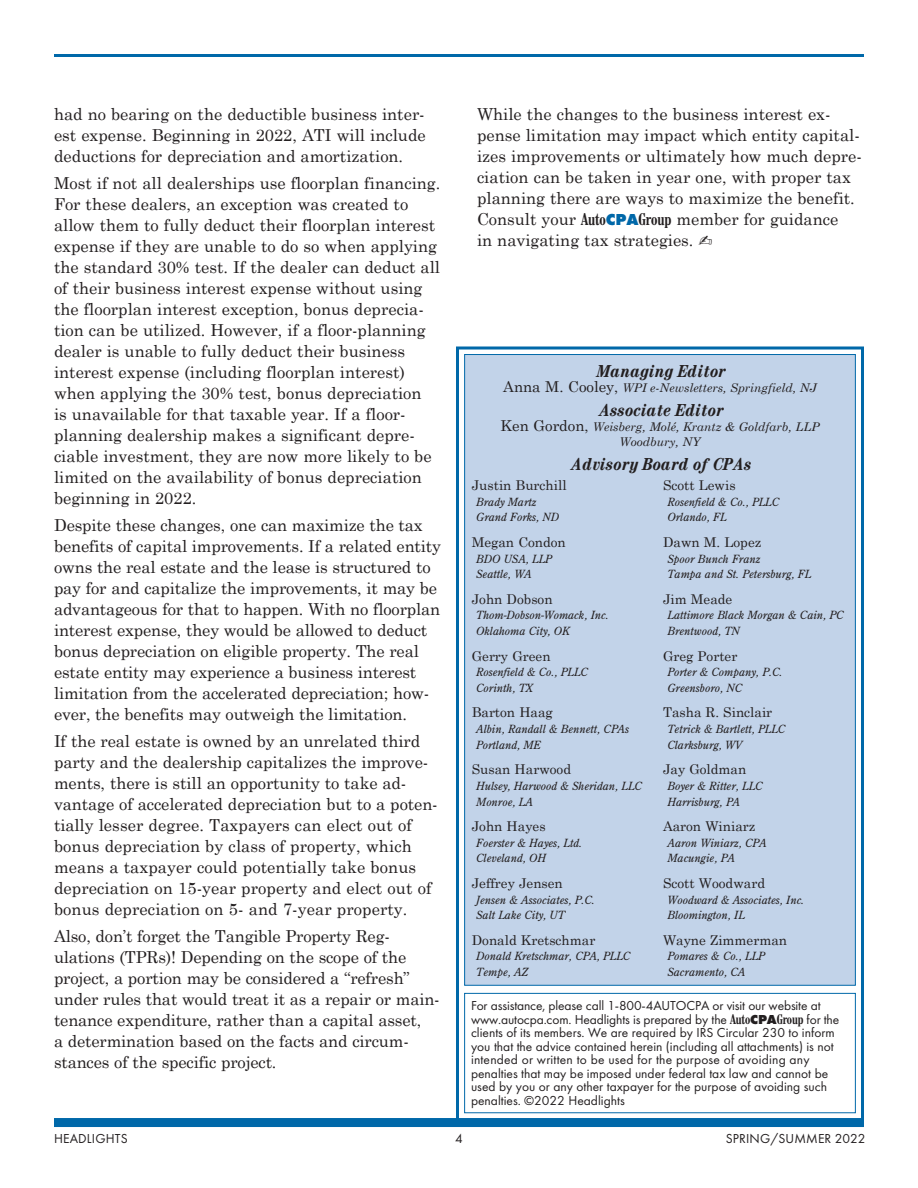
<style>
.page{position:relative;width:918px;height:1188px;background:#fff}
.page>*{position:absolute;margin:0;border:0;box-sizing:border-box;transform-origin:0 0}
.Body_Text{font:16.5px/21px "Century Schoolbook";color:#231f20}
.t1{font:italic 700 15px "Century Cond";color:#231f20}
.Body_Text-2{font:13.5px/13.5px "Futura PT";color:#231f20}
.Editorial_Name{font:13.5px "Century Schoolbook";color:#231f20}
.Season{font:13.5px "Futura PT";letter-spacing:.01em;color:#231f20}
.t2{font:italic 12px/15px "Century Schoolbook";color:#231f20;text-align:center}
.Editorial_Company{font:italic 11.25px/15.8px "Century Old Style Std";color:#231f20}
.s1{font-family:"Century Schoolbook BT";font-weight:700;font-stretch:condensed}
.s2{font-family:"Futura PT";font-weight:800;color:#0068a9}
.s3{font-style:normal;font-size:15px}
.s4{font-weight:800}
</style>
<div class="page">
<hr style="left:54px;top:54px;width:810px;height:3px;background:#0068a9">
<div style="left:54px;top:1118px;width:810px;height:9px;background:#0068a9"></div>
<div style="left:456px;top:346px;width:408px;height:779px;border:3px solid #0068a9"></div>
<div style="left:464px;top:354px;width:392px;height:632px;background:#c2d3e9;border:1px solid #0068a9"></div>
<div style="left:464px;top:993px;width:392px;height:120px;border:1px solid #0068a9"></div>
<p class="Body_Text" style="left:54px;top:103px;width:373px;text-align:justify">had no bearing on the deductible business inter&shy;est expense. Beginning in 2022, ATI will include deductions for depreciation and amortization.</p>
<p class="Body_Text" style="left:54px;top:172px;width:388px">Most if not all dealerships use floorplan financing.<br>For these dealers, an exception was created to allow them to fully deduct their floorplan interest expense if they are unable to do so when applying the standard 30% test. If the dealer can deduct all of their business interest expense without using the floorplan interest exception, bonus deprecia&shy;tion can be utilized. However, if a floor-planning dealer is unable to fully deduct their business interest expense (including floorplan interest) when applying the 30% test, bonus depreciation<br>is unavailable for that taxable year. If a floor&shy;planning dealership makes a significant depre&shy;ciable investment, they are now more likely to be limited on the availability of bonus depreciation beginning in 2022.</p>
<p class="Body_Text" style="left:54px;top:514px;width:388px">Despite these changes, one can maximize the tax benefits of capital improvements. If a related entity owns the real estate and the lease is structured to pay for and capitalize the improvements, it may be advantageous for that to happen. With no floorplan interest expense, they would be allowed to deduct bonus depreciation on eligible property. The real estate entity may experience a business interest limitation from the accelerated depreciation; how&shy;ever, the benefits may outweigh the limitation.</p>
<p class="Body_Text" style="left:54px;top:730px;width:385px">If the real estate is owned by an unrelated third party and the dealership capitalizes the improve&shy;ments, there is still an opportunity to take ad-- vantage of accelerated depreciation but to a poten&shy;tially lesser degree. Taxpayers can elect out of bonus depreciation by class of property, which means a taxpayer could potentially take bonus depreciation on 15-year property and elect out of bonus depreciation on 5- and 7-year property.</p>
<p class="Body_Text" style="left:54px;top:925px;width:387px">Also, don’t forget the Tangible Property Reg&shy;ulations (TPRs)! Depending on the scope of the project, a portion may be considered a “refresh” under rules that would treat it as a repair or main&shy;tenance expenditure, rather than a capital asset,<br>a determination based on the facts and circum&shy;stances of the specific project.</p>
<p class="Body_Text" style="left:477px;top:103px;width:386px">While the changes to the business interest ex-- pense limitation may impact which entity capital&shy;izes improvements or ultimately how much depre&shy;ciation can be taken in year one, with proper tax planning there are ways to maximize the benefit.<br>Consult your <span class="s1">Auto</span><span class="s2">CPA</span><span class="s1">Group</span> member for guidance<br>in navigating tax strategies. ✍</p>
<p class="t1" style="left:595px;top:360px;width:131px">Managing Editor</p>
<p class="t2" style="left:503px;top:379px;width:315px"><span class="s3">Anna M. Cooley,</span> WPI e-Newsletters, Springfield, NJ</p>
<p class="t1" style="left:597px;top:399px;width:127px">Associate Editor</p>
<p class="t2" style="left:501px;top:418px;width:320px"><span class="s3">Ken Gordon,</span> Weisberg, Molé, Krantz &amp; Goldfarb, LLP<br>Woodbury, NY</p>
<p class="t1" style="left:570px;top:453px;width:182px">Advisory Board of CPAs</p>
<p class="Editorial_Name" style="left:472px;top:477px;width:96px">Justin Burchill</p>
<p class="Editorial_Company" style="left:476px;top:494px;width:85px">Brady Martz<br>Grand Forks, ND</p>
<p class="Editorial_Name" style="left:472px;top:534px;width:96px">Megan Condon</p>
<p class="Editorial_Company" style="left:476px;top:551px;width:77px">BDO USA, LLP<br>Seattle, WA</p>
<p class="Editorial_Name" style="left:472px;top:590px;width:82px">John Dobson</p>
<p class="Editorial_Company" style="left:476px;top:607px;width:134px">Thom-Dobson-Womack, Inc.<br>Oklahoma City, OK</p>
<p class="Editorial_Name" style="left:472px;top:647px;width:80px">Gerry Green</p>
<p class="Editorial_Company" style="left:476px;top:664px;width:113px">Rosenfield &amp; Co., PLLC<br>Corinth, TX</p>
<p class="Editorial_Name" style="left:472px;top:704px;width:83px">Barton Haag</p>
<p class="Editorial_Company" style="left:476px;top:721px;width:154px">Albin, Randall &amp; Bennett, CPAs<br>Portland, ME</p>
<p class="Editorial_Name" style="left:472px;top:761px;width:101px">Susan Harwood</p>
<p class="Editorial_Company" style="left:476px;top:778px;width:167px">Hulsey, Harwood &amp; Sheridan, LLC<br>Monroe, LA</p>
<p class="Editorial_Name" style="left:472px;top:818px;width:75px">John Hayes</p>
<p class="Editorial_Company" style="left:476px;top:835px;width:107px">Foerster &amp; Hayes, Ltd.<br>Cleveland, OH</p>
<p class="Editorial_Name" style="left:472px;top:875px;width:93px">Jeffrey Jensen</p>
<p class="Editorial_Company" style="left:476px;top:892px;width:120px">Jensen &amp; Associates, P.C.<br>Salt Lake City, UT</p>
<p class="Editorial_Name" style="left:472px;top:931px;width:125px">Donald Kretschmar</p>
<p class="Editorial_Company" style="left:476px;top:948px;width:156px">Donald Kretschmar, CPA, PLLC<br>Tempe, AZ</p>
<p class="Editorial_Name" style="left:663px;top:477px;width:74px">Scott Lewis</p>
<p class="Editorial_Company" style="left:668px;top:494px;width:113px">Rosenfield &amp; Co., PLLC<br>Orlando, FL</p>
<p class="Editorial_Name" style="left:663px;top:534px;width:100px">Dawn M. Lopez</p>
<p class="Editorial_Company" style="left:668px;top:551px;width:145px">Spoor Bunch Franz<br>Tampa and St. Petersburg, FL</p>
<p class="Editorial_Name" style="left:663px;top:590px;width:71px">Jim Meade</p>
<p class="Editorial_Company" style="left:668px;top:607px;width:178px">Lattimore Black Morgan &amp; Cain, PC<br>Brentwood, TN</p>
<p class="Editorial_Name" style="left:663px;top:647px;width:76px">Greg Porter</p>
<p class="Editorial_Company" style="left:668px;top:664px;width:116px">Porter &amp; Company, P.C.<br>Greensboro, NC</p>
<p class="Editorial_Name" style="left:663px;top:704px;width:111px">Tasha R. Sinclair</p>
<p class="Editorial_Company" style="left:668px;top:721px;width:119px">Tetrick &amp; Bartlett, PLLC<br>Clarksburg, WV</p>
<p class="Editorial_Name" style="left:663px;top:761px;width:85px">Jay Goldman</p>
<p class="Editorial_Company" style="left:668px;top:778px;width:97px">Boyer &amp; Ritter, LLC<br>Harrisburg, PA</p>
<p class="Editorial_Name" style="left:663px;top:818px;width:94px">Aaron Winiarz</p>
<p class="Editorial_Company" style="left:668px;top:835px;width:101px">Aaron Winiarz, CPA<br>Macungie, PA</p>
<p class="Editorial_Name" style="left:663px;top:875px;width:104px">Scott Woodward</p>
<p class="Editorial_Company" style="left:668px;top:892px;width:138px">Woodward &amp; Associates, Inc.<br>Bloomington, IL</p>
<p class="Editorial_Name" style="left:663px;top:931px;width:126px">Wayne Zimmerman</p>
<p class="Editorial_Company" style="left:668px;top:948px;width:99px">Pomares &amp; Co., LLP<br>Sacramento, CA</p>
<p class="Body_Text-2" style="left:471px;top:999px;width:370px">For assistance, please call 1-800-4AUTOCPA or visit our website at www.autocpa.com. Headlights is prepared by the <span class="s1">Auto</span><span class="s4">CPA</span><span class="s1">Group</span> for the clients of its members. We are required by IRS Circular 230 to inform you that the advice contained herein (including all attachments) is not intended or written to be used for the purpose of avoiding any penalties that may be imposed under federal tax law and cannot be used by you or any other taxpayer for the purpose of avoiding such penalties. ©2022 Headlights</p>
<p class="Season" style="left:54px;top:1130px;width:75px">HEADLIGHTS</p>
<p class="Season" style="left:455px;top:1130px;width:9px">4</p>
<p class="Season" style="left:726px;top:1130px;width:141px">SPRING/SUMMER 2022</p>
</div>
